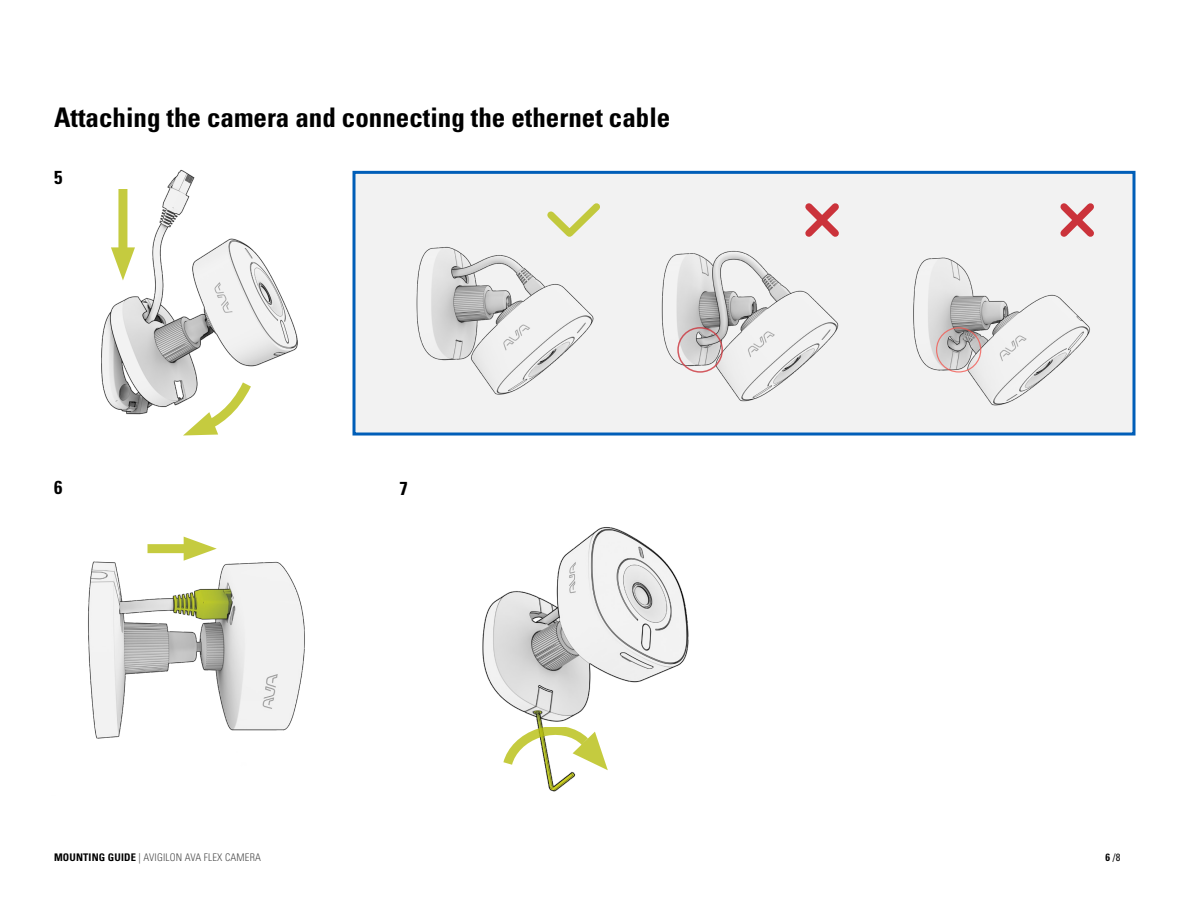
<style>
.page{position:relative;width:1188px;height:918px;background:#fff}
.page>*{position:absolute;margin:0;border:0;box-sizing:border-box;transform-origin:0 0}
.t1{font:700 condensed 27px "Univers LT Std";color:#000}
.t2{font:700 condensed 18.75px "Univers LT Std";color:#000}
.t3{font:300 condensed 10.5px "Univers LT Std";letter-spacing:.015em;color:#4d4d4d}
.t4{font:condensed 10.5px "Univers LT Std";color:#000}
.s1{font-weight:700;color:#000}
.s2{font-weight:700}
</style>
<div class="page">
<div style="left:352px;top:171px;width:784px;height:265px;background:#f2f2f2;border:3px solid #005eb8"></div>
<img style="left:482px;top:527px;width:207px;height:265px">
<img style="left:101px;top:169px;width:197px;height:246px">
<svg style="left:183px;top:374px;width:76px;height:62px"></svg>
<div style="left:118px;top:189px;width:9px;height:72px;background:#c5cb3f"></div>
<svg style="left:111px;top:247px;width:24px;height:33px"></svg>
<img style="left:368px;top:246px;width:239px;height:187px">
<svg style="left:547px;top:203px;width:53px;height:34px"></svg>
<svg style="left:805px;top:203px;width:34px;height:17px"></svg>
<img style="left:88px;top:536px;width:217px;height:203px">
<div style="left:148px;top:544px;width:50px;height:9px;background:#c5cb3f"></div>
<svg style="left:184px;top:537px;width:33px;height:24px"></svg>
<img style="left:661px;top:220px;width:178px;height:182px">
<div style="left:677px;top:327px;width:46px;height:46px;border:2px solid #cb333b;border-radius:50%"></div>
<svg style="left:497px;top:727px;width:115px;height:47px"></svg>
<svg style="left:1060px;top:203px;width:34px;height:17px"></svg>
<img style="left:913px;top:220px;width:181px;height:186px">
<div style="left:936px;top:327px;width:45px;height:46px;border:1px solid #f25952;border-radius:50%"></div>
<p class="t1" style="left:54px;top:101px;width:618px">Attaching the camera and connecting the ethernet cable</p>
<p class="t2" style="left:54px;top:166px;width:10px">5</p>
<p class="t2" style="left:54px;top:476px;width:10px">6</p>
<p class="t2" style="left:400px;top:476px;width:10px">7</p>
<p class="t3" style="left:54px;top:851px;width:208px"><span class="s1">MOUNTING GUIDE</span> | AVIGILON AVA FLEX CAMERA</p>
<p class="t4" style="left:1105px;top:850px;width:17px"><span class="s2">6</span> /8</p>
</div>
